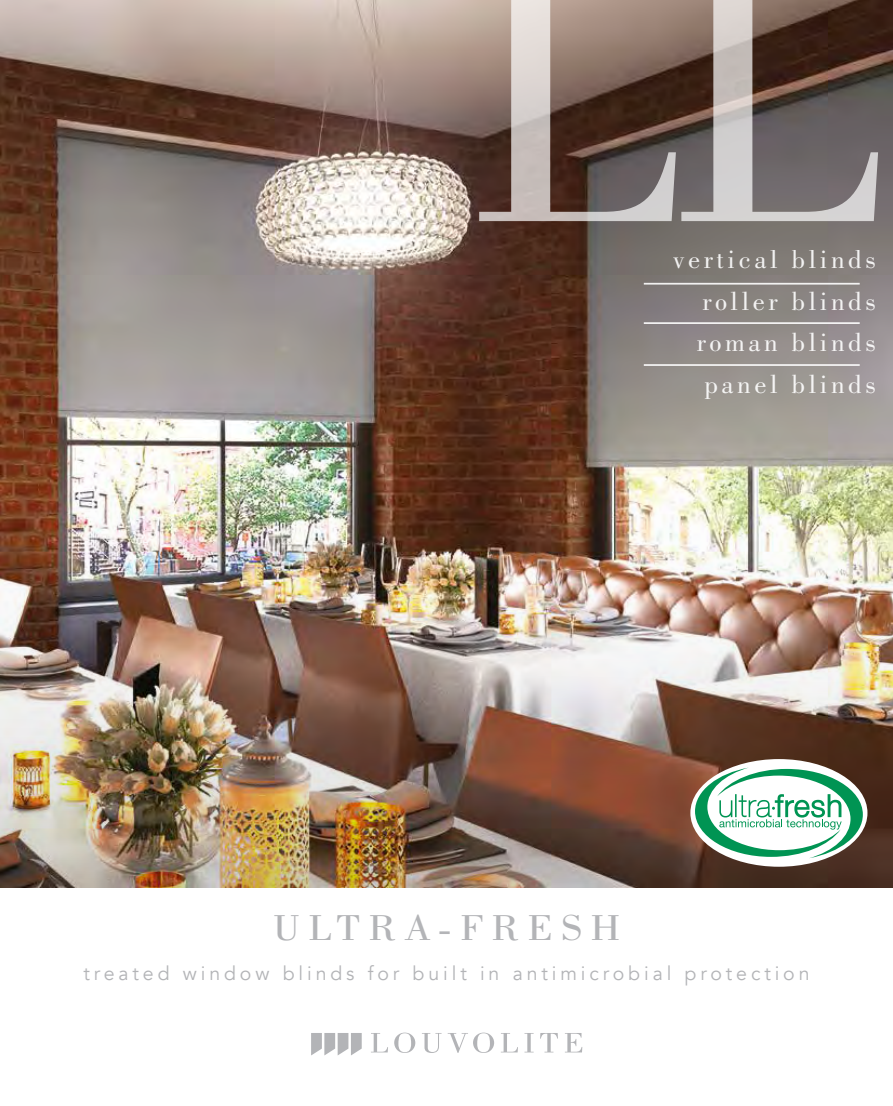
<style>
.page{position:relative;width:893px;height:1106px;background:#fff}
.page>*{position:absolute;margin:0;border:0;box-sizing:border-box;transform-origin:0 0}
.t1{font:37.8px "Bodoni BT";letter-spacing:.2em;color:#b3b4b7;scale:1.11 1}
.t2{font:27.6px/41.4px "Bodoni BT";letter-spacing:.13em;color:#fff;text-align:justify}
.t3{font:19.5px "Avenir";letter-spacing:.2em;color:#b3b4b7}
</style>
<div class="page">
<img style="left:0;top:0;width:893px;height:408px">
<img style="left:0;top:408px;width:893px;height:479px">
<svg style="left:479px;top:0;width:399px;height:221px;background:#81726c"></svg>
<div style="left:690px;top:759px;width:177px;height:107px;background:#fff;border-radius:50%"></div>
<svg style="left:695px;top:767px;width:168px;height:91px"></svg>
<svg style="left:371px;top:1032px;width:211px;height:21px"></svg>
<svg style="left:311px;top:1033px;width:51px;height:22px"></svg>
<hr style="left:644px;top:283px;width:216px;height:1px;background:#fff">
<hr style="left:644px;top:364px;width:216px;height:2px;background:#fff">
<hr style="left:644px;top:322px;width:216px;height:2px;background:#fff">
<h2 class="t2" style="left:697px;top:238px;width:181px;text-indent:-24px">vertical blinds roller blinds roman blinds panel blinds</h2>
<h1 class="t1" style="left:273px;top:904px;width:315px">ULTRA-FRESH</h1>
<p class="t3" style="left:83px;top:961px;width:728px">treated window blinds for built in antimicrobial protection</p>
</div>
